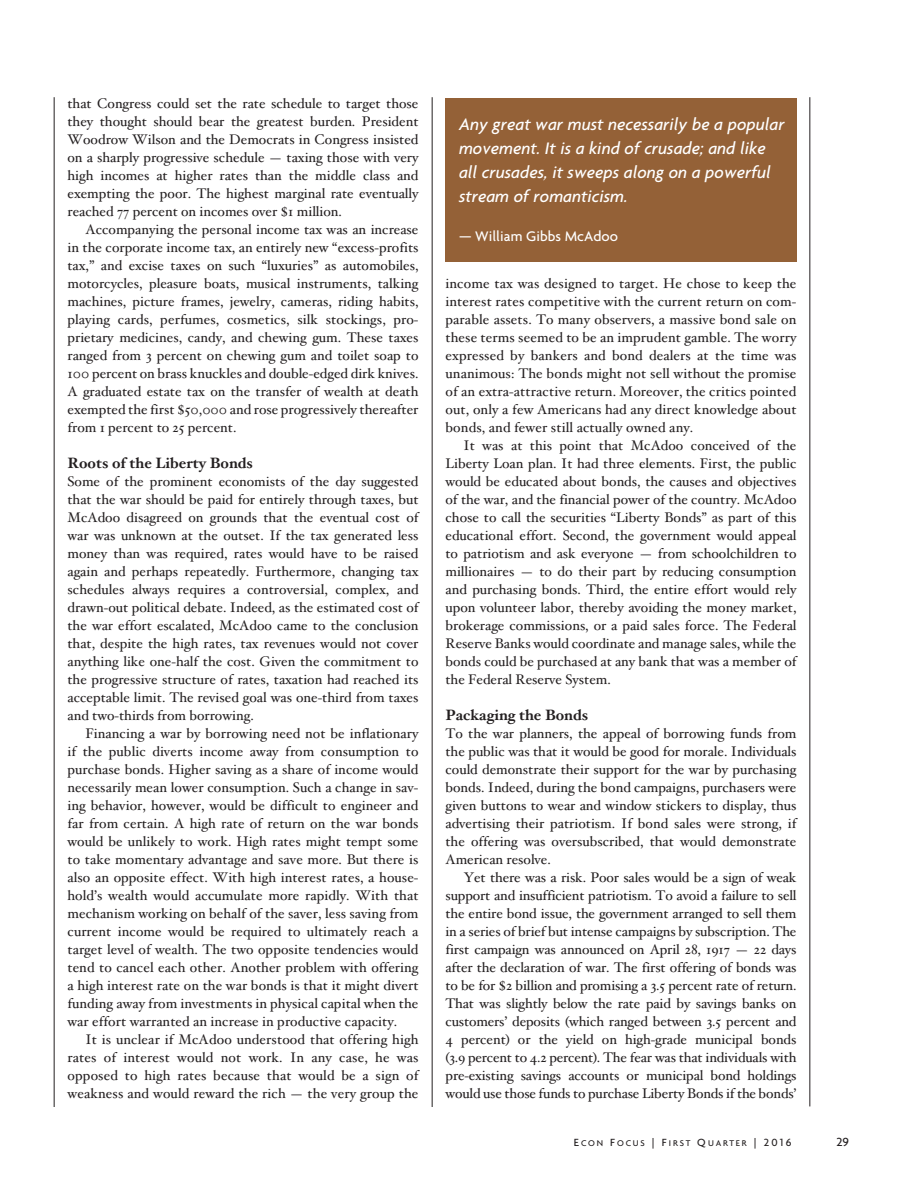
<style>
.page{position:relative;width:918px;height:1188px;background:#fff}
.page>*{position:absolute;margin:0;border:0;box-sizing:border-box;transform-origin:0 0}
.Body_Copy_w_indent{font:italic 500 18px/24px "Agenda";color:#fff}
.body_sub{font:700 15px "Hoefler Text";color:#231f20}
.Body_Copy_w_indent-2{font:500 15px "Agenda";color:#fff}
.Body_Copy_w_indent-3{font:13.95px/18px "Hoefler Text";color:#231f20;text-align:justify}
.Body_copy_without_in{font:13.95px/18px "Hoefler Text";color:#231f20;text-align:justify}
.t1{font:500 12.75px "Agenda";color:#231f20}
.t2{font:500 9px "Agenda";letter-spacing:.2em;color:#231f20}
.s1{font-size:11.25px}
</style>
<div class="page">
<hr style="left:54px;top:97px;width:1px;height:1010px;background:#231f20">
<hr style="left:432px;top:97px;width:1px;height:1010px;background:#231f20">
<hr style="left:809px;top:97px;width:1px;height:1009px;background:#231f20">
<div style="left:446px;top:98px;width:351px;height:163px;background:#946137"></div>
<p class="Body_Copy_w_indent-3" style="left:68px;top:95px;width:353px">that Congress could set the rate schedule to target those they thought should bear the greatest burden. President Woodrow Wilson and the Democrats in Congress insisted on a sharply progressive schedule — taxing those with very high incomes at higher rates than the middle class and exempting the poor. The highest marginal rate eventually reached 77 percent on incomes over $1 million.</p>
<p class="Body_Copy_w_indent-3" style="left:68px;top:221px;width:353px;text-indent:18px">Accompanying the personal income tax was an increase in the corporate income tax, an entirely new “excess-profits tax,” and excise taxes on such “luxuries” as automobiles, motorcycles, pleasure boats, musical instruments, talking machines, picture frames, jewelry, cameras, riding habits, playing cards, perfumes, cosmetics, silk stockings, pro&shy;prietary medicines, candy, and chewing gum. These taxes ranged from 3 percent on chewing gum and toilet soap to 100 percent on brass knuckles and double-edged dirk knives.<br>A graduated estate tax on the transfer of wealth at death exempted the first $50,000 and rose progressively thereafter from 1 percent to 25 percent.</p>
<p class="body_sub" style="left:68px;top:454px;width:187px">Roots of the Liberty Bonds</p>
<p class="Body_copy_without_in" style="left:68px;top:473px;width:353px">Some of the prominent economists of the day suggested that the war should be paid for entirely through taxes, but McAdoo disagreed on grounds that the eventual cost of war was unknown at the outset. If the tax generated less money than was required, rates would have to be raised again and perhaps repeatedly. Furthermore, changing tax schedules always requires a controversial, complex, and drawn-out political debate. Indeed, as the estimated cost of the war effort escalated, McAdoo came to the conclusion that, despite the high rates, tax revenues would not cover anything like one-half the cost. Given the commitment to the progressive structure of rates, taxation had reached its acceptable limit. The revised goal was one-third from taxes and two-thirds from borrowing.</p>
<p class="Body_Copy_w_indent-3" style="left:68px;top:725px;width:353px;text-indent:18px">Financing a war by borrowing need not be inflationary if the public diverts income away from consumption to purchase bonds. Higher saving as a share of income would necessarily mean lower consumption. Such a change in sav&shy;ing behavior, however, would be difficult to engineer and far from certain. A high rate of return on the war bonds would be unlikely to work. High rates might tempt some to take momentary advantage and save more. But there is also an opposite effect. With high interest rates, a house&shy;hold’s wealth would accumulate more rapidly. With that mechanism working on behalf of the saver, less saving from current income would be required to ultimately reach a target level of wealth. The two opposite tendencies would tend to cancel each other. Another problem with offering a high interest rate on the war bonds is that it might divert funding away from investments in physical capital when the war effort warranted an increase in productive capacity.</p>
<p class="Body_Copy_w_indent-3" style="left:68px;top:1031px;width:353px;text-indent:18px">It is unclear if McAdoo understood that offering high rates of interest would not work. In any case, he was opposed to high rates because that would be a sign of weakness and would reward the rich — the very group the</p>
<p class="Body_Copy_w_indent" style="left:459px;top:112px;width:327px">Any great war must necessarily be a popular movement. It is a kind of crusade; and like all crusades, it sweeps along on a powerful stream of romanticism.</p>
<p class="Body_Copy_w_indent-2" style="left:459px;top:228px;width:161px">— William Gibbs McAdoo</p>
<p class="Body_Copy_w_indent-3" style="left:446px;top:275px;width:353px">income tax was designed to target. He chose to keep the interest rates competitive with the current return on com&shy;parable assets. To many observers, a massive bond sale on these terms seemed to be an imprudent gamble. The worry expressed by bankers and bond dealers at the time was unanimous: The bonds might not sell without the promise of an extra-attractive return. Moreover, the critics pointed out, only a few Americans had any direct knowledge about bonds, and fewer still actually owned any.</p>
<p class="Body_Copy_w_indent-3" style="left:446px;top:437px;width:353px;text-indent:18px">It was at this point that McAdoo conceived of the Liberty Loan plan. It had three elements. First, the public would be educated about bonds, the causes and objectives of the war, and the financial power of the country. McAdoo chose to call the securities “Liberty Bonds” as part of this educational effort. Second, the government would appeal to patriotism and ask everyone — from schoolchildren to millionaires — to do their part by reducing consumption and purchasing bonds. Third, the entire effort would rely upon volunteer labor, thereby avoiding the money market, brokerage commissions, or a paid sales force. The Federal Reserve Banks would coordinate and manage sales, while the bonds could be purchased at any bank that was a member of the Federal Reserve System.</p>
<p class="body_sub" style="left:446px;top:706px;width:144px">Packaging the Bonds</p>
<p class="Body_copy_without_in" style="left:446px;top:725px;width:353px">To the war planners, the appeal of borrowing funds from the public was that it would be good for morale. Individuals could demonstrate their support for the war by purchasing bonds. Indeed, during the bond campaigns, purchasers were given buttons to wear and window stickers to display, thus advertising their patriotism. If bond sales were strong, if the offering was oversubscribed, that would demonstrate American resolve.</p>
<p class="Body_Copy_w_indent-3" style="left:446px;top:869px;width:353px;text-indent:18px">Yet there was a risk. Poor sales would be a sign of weak support and insufficient patriotism. To avoid a failure to sell the entire bond issue, the government arranged to sell them in a series of brief but intense campaigns by subscription. The first campaign was announced on April 28, 1917 — 22 days after the declaration of war. The first offering of bonds was to be for $2 billion and promising a 3.5 percent rate of return.<br>That was slightly below the rate paid by savings banks on customers’ deposits (which ranged between 3.5 percent and 4 percent) or the yield on high-grade municipal bonds (3.9 percent to 4.2 percent). The fear was that individuals with pre-existing savings accounts or municipal bond holdings would use those funds to purchase Liberty Bonds if the bonds’</p>
<p class="t2" style="left:574px;top:1138px;width:219px"><span class="s1">E</span>CON <span class="s1">F</span>OCUS <span class="s1">|</span> <span class="s1">F</span>IRST <span class="s1">Q</span>UARTER <span class="s1">| 2016</span></p>
<p class="t1" style="left:836px;top:1134px;width:14px">29</p>
</div>
